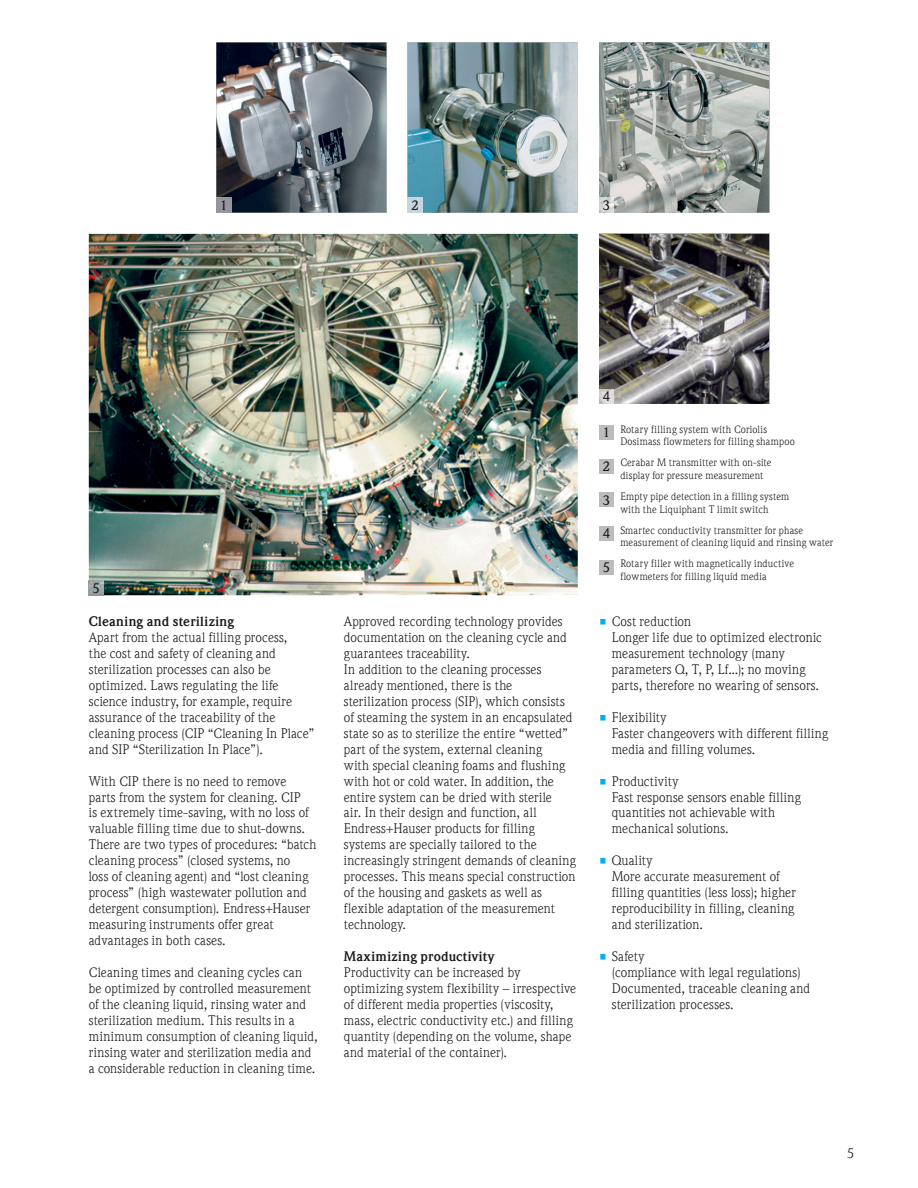
<style>
.page{position:relative;width:918px;height:1188px;background:#fff}
.page>*{position:absolute;margin:0;border:0;box-sizing:border-box;transform-origin:0 0}
.t1{font:13.5px/15.9px "E+H Weidemann Com";letter-spacing:.015em;color:#1c191c}
.t2{font:700 13.5px "E+H Weidemann Com";letter-spacing:.025em;color:#1c191c}
.t3{font:500 13.5px "E+H Weidemann Com";color:#1c191c}
.t4{font:10.5px/12.8px "E+H Weidemann Com";letter-spacing:.02em;color:#1c191c}
.s1{font-weight:500;font-size:13.5px}
.s2{color:#00adee}
</style>
<div class="page">
<img style="left:89px;top:234px;width:489px;height:361px">
<img style="left:599px;top:43px;width:170px;height:170px">
<img style="left:599px;top:234px;width:170px;height:170px">
<img style="left:408px;top:43px;width:170px;height:170px">
<img style="left:216px;top:43px;width:170px;height:170px">
<img style="left:216px;top:198px;width:15px;height:15px">
<img style="left:408px;top:198px;width:15px;height:15px">
<img style="left:599px;top:198px;width:15px;height:15px">
<img style="left:599px;top:389px;width:15px;height:15px">
<img style="left:89px;top:580px;width:15px;height:15px">
<div style="left:599px;top:560px;width:15px;height:15px;background:#babcbe"></div>
<div style="left:599px;top:526px;width:15px;height:15px;background:#babcbe"></div>
<div style="left:599px;top:493px;width:15px;height:14px;background:#babcbe"></div>
<div style="left:599px;top:459px;width:15px;height:15px;background:#babcbe"></div>
<div style="left:599px;top:425px;width:15px;height:15px;background:#babcbe"></div>
<p class="t3" style="left:220px;top:197px;width:9px">1</p>
<p class="t3" style="left:411px;top:197px;width:9px">2</p>
<p class="t3" style="left:603px;top:197px;width:9px">3</p>
<p class="t3" style="left:92px;top:580px;width:9px">5</p>
<p class="t2" style="left:89px;top:614px;width:147px">Cleaning and sterilizing</p>
<p class="t1" style="left:89px;top:630px;width:227px">Apart from the actual filling process,<br>the cost and safety of cleaning and sterilization processes can also be optimized. Laws regulating the life science industry, for example, require assurance of the traceability of the cleaning process (CIP “Cleaning In Place” and SIP “Sterilization In Place”).</p>
<p class="t1" style="left:89px;top:773px;width:229px">With CIP there is no need to remove parts from the system for cleaning. CIP<br>is extremely time-saving, with no loss of valuable filling time due to shut-downs.<br>There are two types of procedures: “batch cleaning process” (closed systems, no<br>loss of cleaning agent) and “lost cleaning process” (high wastewater pollution and detergent consumption). Endress+Hauser measuring instruments offer great advantages in both cases.</p>
<p class="t1" style="left:89px;top:965px;width:230px">Cleaning times and cleaning cycles can be optimized by controlled measurement of the cleaning liquid, rinsing water and sterilization medium. This results in a minimum consumption of cleaning liquid, rinsing water and sterilization media and a considerable reduction in cleaning time.</p>
<p class="t1" style="left:344px;top:614px;width:233px">Approved recording technology provides documentation on the cleaning cycle and guarantees traceability.<br>In addition to the cleaning processes already mentioned, there is the sterilization process (SIP), which consists of steaming the system in an encapsulated state so as to sterilize the entire “wetted” part of the system, external cleaning<br>with special cleaning foams and flushing with hot or cold water. In addition, the entire system can be dried with sterile<br>air. In their design and function, all Endress+Hauser products for filling systems are specially tailored to the increasingly stringent demands of cleaning processes. This means special construction of the housing and gaskets as well as flexible adaptation of the measurement technology.</p>
<p class="t2" style="left:344px;top:948px;width:152px">Maximizing productivity</p>
<p class="t1" style="left:344px;top:965px;width:234px">Productivity can be increased by optimizing system flexibility – irrespective of different media properties (viscosity, mass, electric conductivity etc.) and filling quantity (depending on the volume, shape and material of the container).</p>
<p class="t3" style="left:603px;top:389px;width:9px">4</p>
<p class="t4" style="left:620px;top:423px;width:176px;text-indent:-18px"><span class="s1">1</span> Rotary filling system with Coriolis<br>Dosimass flowmeters for filling shampoo</p>
<p class="t4" style="left:620px;top:457px;width:153px;text-indent:-18px"><span class="s1">2</span> Cerabar M transmitter with on-site display for pressure measurement</p>
<p class="t4" style="left:603px;top:490px;width:188px;text-align:center"><span class="s1">3</span> Empty pipe detection in a filling system with the Liquiphant T limit switch</p>
<p class="t4" style="left:620px;top:524px;width:214px;text-indent:-18px"><span class="s1">4</span> Smartec conductivity transmitter for phase measurement of cleaning liquid and rinsing water</p>
<p class="t4" style="left:620px;top:558px;width:175px;text-indent:-18px"><span class="s1">5</span> Rotary filler with magnetically inductive flowmeters for filling liquid media</p>
<p class="t1" style="left:612px;top:614px;width:212px;text-indent:-13px"><span class="s2">•</span> Cost reduction<br>Longer life due to optimized electronic measurement technology (many parameters Q, T, P, Lf...); no moving parts, therefore no wearing of sensors.</p>
<p class="t1" style="left:612px;top:709px;width:218px;text-indent:-13px"><span class="s2">•</span> Flexibility<br>Faster changeovers with different filling media and filling volumes.</p>
<p class="t1" style="left:612px;top:773px;width:191px;text-indent:-13px"><span class="s2">•</span> Productivity<br>Fast response sensors enable filling quantities not achievable with mechanical solutions.</p>
<p class="t1" style="left:612px;top:853px;width:186px;text-indent:-13px"><span class="s2">•</span> Quality<br>More accurate measurement of filling quantities (less loss); higher reproducibility in filling, cleaning and sterilization.</p>
<p class="t1" style="left:612px;top:949px;width:200px;text-indent:-13px"><span class="s2">•</span> Safety<br>(compliance with legal regulations)<br>Documented, traceable cleaning and sterilization processes.</p>
<p class="t1" style="left:847px;top:1145px;width:9px">5</p>
</div>
